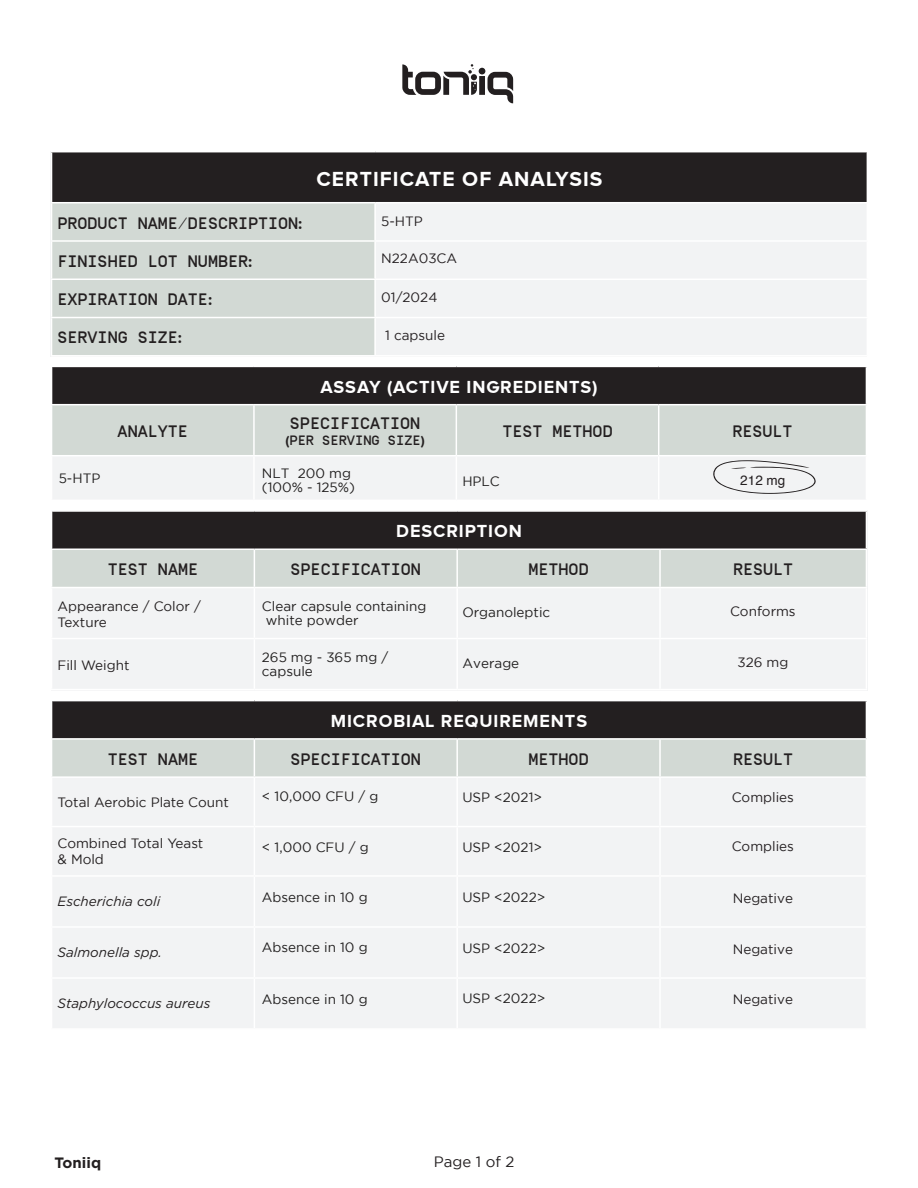
<style>
.page{position:relative;width:918px;height:1188px;background:#fff}
.page>*{position:absolute;margin:0;border:0;box-sizing:border-box;transform-origin:0 0}
.t1{font:700 21px "Proxima Nova A";letter-spacing:.05em;color:#fff}
.t2{font:700 18px "Proxima Nova A";letter-spacing:.05em;color:#fff}
.t3{font:500 16.5px "Simplon Mono Trial";color:#231f20}
.t4{font:15px "Gotham";color:#231f20}
.t5{font:700 15px "Gotham";color:#231f20}
.t6{font:13.5px/14.5px "Gotham";color:#211f1f}
.t7{font:13.5px "Gotham";color:#241f21}
.t8{font:13.5px/16.2px "Gotham";color:#231f20}
.t9{font:italic 13.5px "Gotham";color:#231f20}
.t10{font:500 13.5px "Simplon Mono Trial";color:#231f20}
.t11{font:13.5px "Helvetica";color:#241f21}
.s1{font-family:"Proxima Nova A";font-weight:700}
</style>
<div class="page">
<div style="left:52px;top:366px;width:814px;height:39px;background:#231f20"></div>
<hr style="left:51px;top:366px;width:203px;height:1px;background:#fff">
<hr style="left:254px;top:366px;width:202px;height:1px;background:#fff">
<hr style="left:456px;top:366px;width:203px;height:1px;background:#fff">
<hr style="left:659px;top:366px;width:208px;height:1px;background:#fff">
<hr style="left:51px;top:404px;width:203px;height:1px;background:#fff">
<hr style="left:254px;top:404px;width:202px;height:1px;background:#fff">
<hr style="left:456px;top:404px;width:203px;height:1px;background:#fff">
<hr style="left:659px;top:404px;width:208px;height:1px;background:#fff">
<div style="left:52px;top:152px;width:815px;height:51px;background:#231f20"></div>
<div style="left:52px;top:203px;width:322px;height:152px;background:#d2d9d4"></div>
<div style="left:376px;top:204px;width:490px;height:151px;background:#f2f3f4"></div>
<hr style="left:51px;top:202px;width:324px;height:1px;background:#fff">
<hr style="left:375px;top:202px;width:493px;height:1px;background:#fff">
<hr style="left:51px;top:240px;width:324px;height:2px;background:#fff">
<hr style="left:375px;top:240px;width:493px;height:2px;background:#fff">
<hr style="left:51px;top:279px;width:324px;height:1px;background:#fff">
<hr style="left:375px;top:279px;width:493px;height:1px;background:#fff">
<hr style="left:51px;top:317px;width:324px;height:1px;background:#fff">
<hr style="left:375px;top:317px;width:493px;height:1px;background:#fff">
<div style="left:52px;top:701px;width:814px;height:38px;background:#231f20"></div>
<div style="left:53px;top:877px;width:812px;height:151px;background:#f2f3f4"></div>
<svg style="left:52px;top:740px;width:814px;height:135px"></svg>
<hr style="left:659px;top:740px;width:2px;height:36px;background:#fff">
<hr style="left:51px;top:738px;width:203px;height:2px;background:#fff">
<hr style="left:254px;top:738px;width:203px;height:2px;background:#fff">
<hr style="left:254px;top:740px;width:1px;height:36px;background:#fff">
<hr style="left:457px;top:738px;width:203px;height:2px;background:#fff">
<hr style="left:456px;top:740px;width:2px;height:36px;background:#fff">
<hr style="left:660px;top:738px;width:207px;height:2px;background:#fff">
<hr style="left:51px;top:776px;width:203px;height:2px;background:#fff">
<hr style="left:254px;top:778px;width:1px;height:48px;background:#fff">
<hr style="left:254px;top:776px;width:203px;height:2px;background:#fff">
<hr style="left:456px;top:778px;width:2px;height:48px;background:#fff">
<hr style="left:457px;top:776px;width:203px;height:2px;background:#fff">
<hr style="left:659px;top:778px;width:2px;height:48px;background:#fff">
<hr style="left:659px;top:827px;width:2px;height:48px;background:#fff">
<hr style="left:660px;top:776px;width:207px;height:2px;background:#fff">
<hr style="left:659px;top:826px;width:208px;height:1px;background:#fff">
<hr style="left:51px;top:826px;width:203px;height:1px;background:#fff">
<hr style="left:254px;top:827px;width:1px;height:48px;background:#fff">
<hr style="left:254px;top:826px;width:203px;height:1px;background:#fff">
<hr style="left:456px;top:827px;width:2px;height:48px;background:#fff">
<hr style="left:457px;top:826px;width:202px;height:1px;background:#fff">
<hr style="left:254px;top:877px;width:1px;height:49px;background:#fff">
<hr style="left:456px;top:877px;width:2px;height:49px;background:#fff">
<hr style="left:659px;top:877px;width:2px;height:49px;background:#fff">
<hr style="left:51px;top:926px;width:203px;height:2px;background:#fff">
<hr style="left:254px;top:928px;width:1px;height:49px;background:#fff">
<hr style="left:254px;top:926px;width:203px;height:2px;background:#fff">
<hr style="left:456px;top:928px;width:2px;height:49px;background:#fff">
<hr style="left:457px;top:926px;width:203px;height:2px;background:#fff">
<hr style="left:659px;top:928px;width:2px;height:49px;background:#fff">
<hr style="left:660px;top:926px;width:207px;height:2px;background:#fff">
<hr style="left:51px;top:977px;width:203px;height:2px;background:#fff">
<hr style="left:254px;top:979px;width:1px;height:49px;background:#fff">
<hr style="left:254px;top:977px;width:203px;height:2px;background:#fff">
<hr style="left:456px;top:979px;width:2px;height:49px;background:#fff">
<hr style="left:457px;top:977px;width:203px;height:2px;background:#fff">
<hr style="left:659px;top:979px;width:2px;height:49px;background:#fff">
<hr style="left:660px;top:977px;width:207px;height:2px;background:#fff">
<svg style="left:402px;top:64px;width:111px;height:39px"></svg>
<div style="left:52px;top:511px;width:814px;height:38px;background:#231f20"></div>
<div style="left:52px;top:550px;width:814px;height:37px;background:#d2d9d4"></div>
<div style="left:53px;top:589px;width:812px;height:100px;background:#f2f3f4"></div>
<hr style="left:659px;top:550px;width:2px;height:37px;background:#fff">
<hr style="left:51px;top:510px;width:203px;height:2px;background:#fff">
<hr style="left:254px;top:510px;width:203px;height:2px;background:#fff">
<hr style="left:457px;top:510px;width:203px;height:2px;background:#fff">
<hr style="left:660px;top:510px;width:207px;height:2px;background:#fff">
<hr style="left:254px;top:550px;width:1px;height:37px;background:#fff">
<hr style="left:456px;top:550px;width:2px;height:37px;background:#fff">
<hr style="left:254px;top:588px;width:1px;height:50px;background:#fff">
<hr style="left:456px;top:588px;width:2px;height:50px;background:#fff">
<hr style="left:659px;top:588px;width:2px;height:50px;background:#fff">
<hr style="left:51px;top:638px;width:203px;height:1px;background:#fff">
<hr style="left:254px;top:639px;width:1px;height:50px;background:#fff">
<hr style="left:254px;top:638px;width:203px;height:1px;background:#fff">
<hr style="left:456px;top:639px;width:2px;height:50px;background:#fff">
<hr style="left:457px;top:638px;width:203px;height:1px;background:#fff">
<hr style="left:659px;top:639px;width:2px;height:50px;background:#fff">
<hr style="left:660px;top:638px;width:207px;height:1px;background:#fff">
<svg style="left:52px;top:405px;width:814px;height:94px"></svg>
<p class="t3" style="left:58px;top:217px;width:246px">PRODUCT NAME/DESCRIPTION<span class="s1">:</span></p>
<p class="t3" style="left:58px;top:255px;width:196px">FINISHED LOT NUMBER<span class="s1">:</span></p>
<p class="t3" style="left:58px;top:293px;width:156px">EXPIRATION DATE<span class="s1">:</span></p>
<p class="t3" style="left:58px;top:332px;width:126px">SERVING SIZE<span class="s1">:</span></p>
<h1 class="t1" style="left:316px;top:167px;width:288px">CERTIFICATE OF ANALYSIS</h1>
<p class="t7" style="left:381px;top:213px;width:43px">5-HTP</p>
<p class="t7" style="left:381px;top:251px;width:78px">N22A03CA</p>
<p class="t7" style="left:381px;top:289px;width:58px">01/2024</p>
<p class="t7" style="left:385px;top:328px;width:61px">1 capsule</p>
<h2 class="t2" style="left:320px;top:376px;width:279px">ASSAY (ACTIVE INGREDIENTS)</h2>
<p class="t6" style="left:59px;top:471px;width:43px">5-HTP</p>
<p class="t3" style="left:118px;top:425px;width:72px">ANALYTE</p>
<p class="t3" style="left:290px;top:417px;width:132px">SPECIFICATION</p>
<p class="t10" style="left:285px;top:435px;width:141px"><span class="s1">(</span>PER SERVING SIZE<span class="s1">)</span></p>
<p class="t6" style="left:262px;top:465px;width:95px">NLT 200 mg (100% - 125%)</p>
<p class="t3" style="left:502px;top:425px;width:112px">TEST METHOD</p>
<p class="t3" style="left:732px;top:425px;width:62px">RESULT</p>
<p class="t6" style="left:462px;top:473px;width:39px">HPLC</p>
<p class="t11" style="left:740px;top:470px;width:47px">212 mg</p>
<h2 class="t2" style="left:396px;top:521px;width:127px">DESCRIPTION</h2>
<p class="t3" style="left:108px;top:563px;width:92px">TEST NAME</p>
<p class="t3" style="left:291px;top:563px;width:132px">SPECIFICATION</p>
<p class="t3" style="left:529px;top:563px;width:62px">METHOD</p>
<p class="t3" style="left:733px;top:563px;width:62px">RESULT</p>
<p class="t8" style="left:58px;top:598px;width:145px">Appearance / Color /<br>Texture</p>
<p class="t8" style="left:58px;top:657px;width:73px">Fill Weight</p>
<p class="t6" style="left:262px;top:598px;width:166px">Clear capsule containing white powder</p>
<p class="t6" style="left:262px;top:649px;width:128px">265 mg - 365 mg / capsule</p>
<p class="t7" style="left:730px;top:604px;width:67px">Conforms</p>
<p class="t6" style="left:462px;top:604px;width:89px">Organoleptic</p>
<p class="t6" style="left:462px;top:656px;width:58px">Average</p>
<p class="t7" style="left:738px;top:655px;width:52px">326 mg</p>
<h2 class="t2" style="left:331px;top:711px;width:258px">MICROBIAL REQUIREMENTS</h2>
<p class="t3" style="left:108px;top:753px;width:92px">TEST NAME</p>
<p class="t3" style="left:291px;top:753px;width:132px">SPECIFICATION</p>
<p class="t3" style="left:529px;top:753px;width:62px">METHOD</p>
<p class="t3" style="left:733px;top:753px;width:62px">RESULT</p>
<p class="t8" style="left:58px;top:794px;width:173px">Total Aerobic Plate Count</p>
<p class="t8" style="left:58px;top:835px;width:147px">Combined Total Yeast &amp; Mold</p>
<p class="t9" style="left:58px;top:894px;width:104px">Escherichia coli</p>
<p class="t6" style="left:262px;top:789px;width:118px">&lt; 10,000 CFU / g</p>
<p class="t6" style="left:462px;top:790px;width:81px">USP &lt;2021&gt;</p>
<p class="t7" style="left:732px;top:790px;width:64px">Complies</p>
<p class="t6" style="left:262px;top:840px;width:108px">&lt; 1,000 CFU / g</p>
<p class="t6" style="left:462px;top:840px;width:81px">USP &lt;2021&gt;</p>
<p class="t7" style="left:732px;top:839px;width:64px">Complies</p>
<p class="t6" style="left:262px;top:890px;width:107px">Absence in 10 g</p>
<p class="t6" style="left:462px;top:890px;width:85px">USP &lt;2022&gt;</p>
<p class="t7" style="left:733px;top:890px;width:62px">Negative</p>
<p class="t6" style="left:262px;top:940px;width:107px">Absence in 10 g</p>
<p class="t6" style="left:462px;top:941px;width:85px">USP &lt;2022&gt;</p>
<p class="t7" style="left:733px;top:942px;width:62px">Negative</p>
<p class="t6" style="left:262px;top:991px;width:107px">Absence in 10 g</p>
<p class="t6" style="left:462px;top:991px;width:85px">USP &lt;2022&gt;</p>
<p class="t7" style="left:733px;top:992px;width:62px">Negative</p>
<p class="t9" style="left:58px;top:945px;width:106px">Salmonella spp.</p>
<p class="t9" style="left:58px;top:996px;width:154px">Staphylococcus aureus</p>
<p class="t5" style="left:55px;top:1154px;width:48px">Toniiq</p>
<p class="t4" style="left:434px;top:1153px;width:82px">Page 1 of 2</p>
</div>
